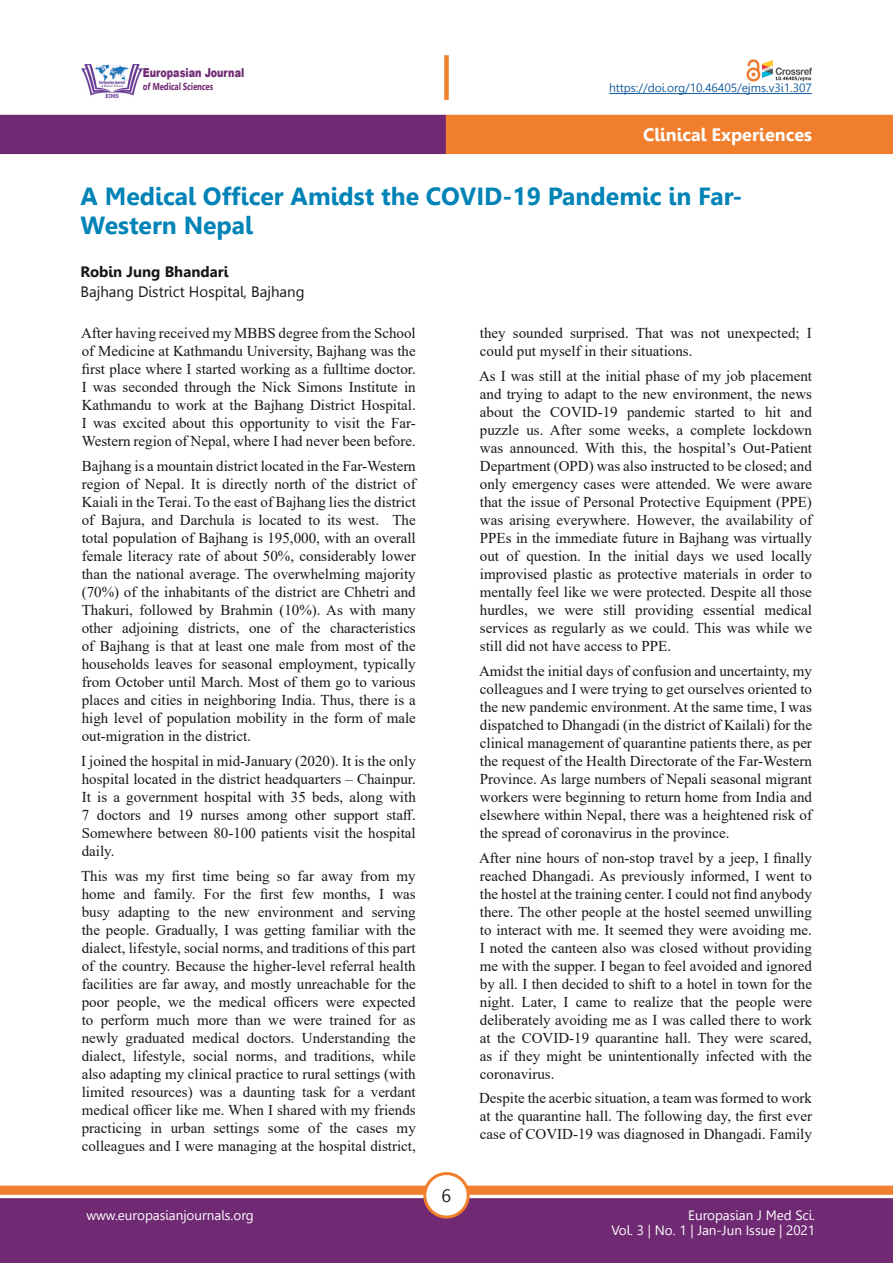
<style>
.page{position:relative;width:893px;height:1263px;background:#fff}
.page>*{position:absolute;margin:0;border:0;box-sizing:border-box;transform-origin:0 0}
.t1{font:700 24.75px/29.7px "Leelawadee";color:#0083b6}
.t2{font:700 18px "Leelawadee";color:#fff}
.t3{font:18px "Leelawadee";color:#231f20}
.t4{font:15px/18px "Times New Roman";color:#181717;text-align:justify}
.t5{font:15px "Leelawadee";color:#181717}
.t6{font:700 15px "Leelawadee";color:#181717}
.t7{font:13.5px/15px "Leelawadee";color:#fff;text-align:right}
.t8{font:900 12.3px "Arial";color:#702a73;scale:.77 1}
.t9{font:12px "Leelawadee";letter-spacing:-.005em;color:#175d9e}
.t10{font:700 10.05px "Leelawadee UI";color:#702a73;scale:.76 1}
</style>
<div class="page">
<div style="left:0;top:1198px;width:893px;height:65px;background:#702a73;border:2px solid #702a73"></div>
<div style="left:0;top:115px;width:446px;height:39px;background:#702a73"></div>
<div style="left:446px;top:115px;width:447px;height:39px;background:#f07e2c"></div>
<div style="left:0;top:1185px;width:893px;height:10px;background:#f07e2c;border:1px solid #f07e2c"></div>
<div style="left:425px;top:1173px;width:43px;height:44px;background:#fff;border-radius:50%"></div>
<div style="left:423px;top:1172px;width:47px;height:46px;border:3px solid #f07e2c;border-radius:50%"></div>
<img style="left:81px;top:64px;width:61px;height:33px">
<div style="left:444px;top:55px;width:5px;height:45px;background:#f07e2c"></div>
<hr style="left:609px;top:93px;width:203px;height:1px;background:#175d9e">
<img style="left:746px;top:60px;width:66px;height:21px">
<p class="t8" style="left:143px;top:63px;width:133px">Europasian Journal</p>
<p class="t10" style="left:143px;top:79px;width:95px">of Medical Sciences</p>
<p class="t9" style="left:609px;top:81px;width:204px">https://doi.org/10.46405/ejms.v3i1.307</p>
<p class="t2" style="left:643px;top:124px;width:170px">Clinical Experiences</p>
<p class="t1" style="left:81px;top:181px;width:663px">A Medical Officer Amidst the COVID-19 Pandemic in Far-<br>Western Nepal</p>
<p class="t6" style="left:81px;top:263px;width:150px">Robin Jung Bhandari</p>
<p class="t5" style="left:81px;top:283px;width:225px">Bajhang District Hospital, Bajhang</p>
<p class="t4" style="left:81px;top:324px;width:336px">After having received my MBBS degree from the School of Medicine at Kathmandu University, Bajhang was the first place where I started working as a fulltime doctor.<br>I was seconded through the Nick Simons Institute in Kathmandu to work at the Bajhang District Hospital.<br>I was excited about this opportunity to visit the Far-Western region of Nepal, where I had never been before.</p>
<p class="t4" style="left:82px;top:456px;width:336px">Bajhang is a mountain district located in the Far-Western region of Nepal. It is directly north of the district of Kaiali in the Terai. To the east of Bajhang lies the district of Bajura, and Darchula is located to its west. The total population of Bajhang is 195,000, with an overall female literacy rate of about 50%, considerably lower than the national average. The overwhelming majority (70%) of the inhabitants of the district are Chhetri and Thakuri, followed by Brahmin (10%). As with many other adjoining districts, one of the characteristics of Bajhang is that at least one male from most of the households leaves for seasonal employment, typically from October until March. Most of them go to various places and cities in neighboring India. Thus, there is a high level of population mobility in the form of male out-migration in the district.</p>
<p class="t4" style="left:81px;top:751px;width:336px">I joined the hospital in mid-January (2020). It is the only hospital located in the district headquarters – Chainpur.<br>It is a government hospital with 35 beds, along with 7 doctors and 19 nurses among other support staff.<br>Somewhere between 80-100 patients visit the hospital daily.</p>
<p class="t4" style="left:81px;top:866px;width:336px">This was my first time being so far away from my home and family. For the first few months, I was busy adapting to the new environment and serving the people. Gradually, I was getting familiar with the dialect, lifestyle, social norms, and traditions of this part of the country. Because the higher-level referral health facilities are far away, and mostly unreachable for the poor people, we the medical officers were expected to perform much more than we were trained for as newly graduated medical doctors. Understanding the dialect, lifestyle, social norms, and traditions, while also adapting my clinical practice to rural settings (with limited resources) was a daunting task for a verdant medical officer like me. When I shared with my friends practicing in urban settings some of the cases my colleagues and I were managing at the hospital district,</p>
<p class="t3" style="left:442px;top:1185px;width:11px">6</p>
<p class="t4" style="left:480px;top:324px;width:334px">they sounded surprised. That was not unexpected; I could put myself in their situations.</p>
<p class="t4" style="left:479px;top:366px;width:334px">As I was still at the initial phase of my job placement and trying to adapt to the new environment, the news about the COVID-19 pandemic started to hit and puzzle us. After some weeks, a complete lockdown was announced. With this, the hospital’s Out-Patient Department (OPD) was also instructed to be closed; and only emergency cases were attended. We were aware that the issue of Personal Protective Equipment (PPE) was arising everywhere. However, the availability of PPEs in the immediate future in Bajhang was virtually out of question. In the initial days we used locally improvised plastic as protective materials in order to mentally feel like we were protected. Despite all those hurdles, we were still providing essential medical services as regularly as we could. This was while we still did not have access to PPE.</p>
<p class="t4" style="left:479px;top:661px;width:334px">Amidst the initial days of confusion and uncertainty, my colleagues and I were trying to get ourselves oriented to the new pandemic environment. At the same time, I was dispatched to Dhangadi (in the district of Kailali) for the clinical management of quarantine patients there, as per the request of the Health Directorate of the Far-Western Province. As large numbers of Nepali seasonal migrant workers were beginning to return home from India and elsewhere within Nepal, there was a heightened risk of the spread of coronavirus in the province.</p>
<p class="t4" style="left:479px;top:848px;width:334px">After nine hours of non-stop travel by a jeep, I finally reached Dhangadi. As previously informed, I went to the hostel at the training center. I could not find anybody there. The other people at the hostel seemed unwilling to interact with me. It seemed they were avoiding me.<br>I noted the canteen also was closed without providing me with the supper. I began to feel avoided and ignored by all. I then decided to shift to a hotel in town for the night. Later, I came to realize that the people were deliberately avoiding me as I was called there to work at the COVID-19 quarantine hall. They were scared, as if they might be unintentionally infected with the coronavirus.</p>
<p class="t4" style="left:479px;top:1089px;width:334px">Despite the acerbic situation, a team was formed to work at the quarantine hall. The following day, the first ever case of COVID-19 was diagnosed in Dhangadi. Family</p>
<p class="t7" style="left:86px;top:1208px;width:169px">www.europasianjournals.org</p>
<p class="t7" style="left:611px;top:1208px;width:205px">Europasian J Med Sci.<br>Vol. 3 | No. 1 | Jan-Jun Issue | 2021</p>
</div>
